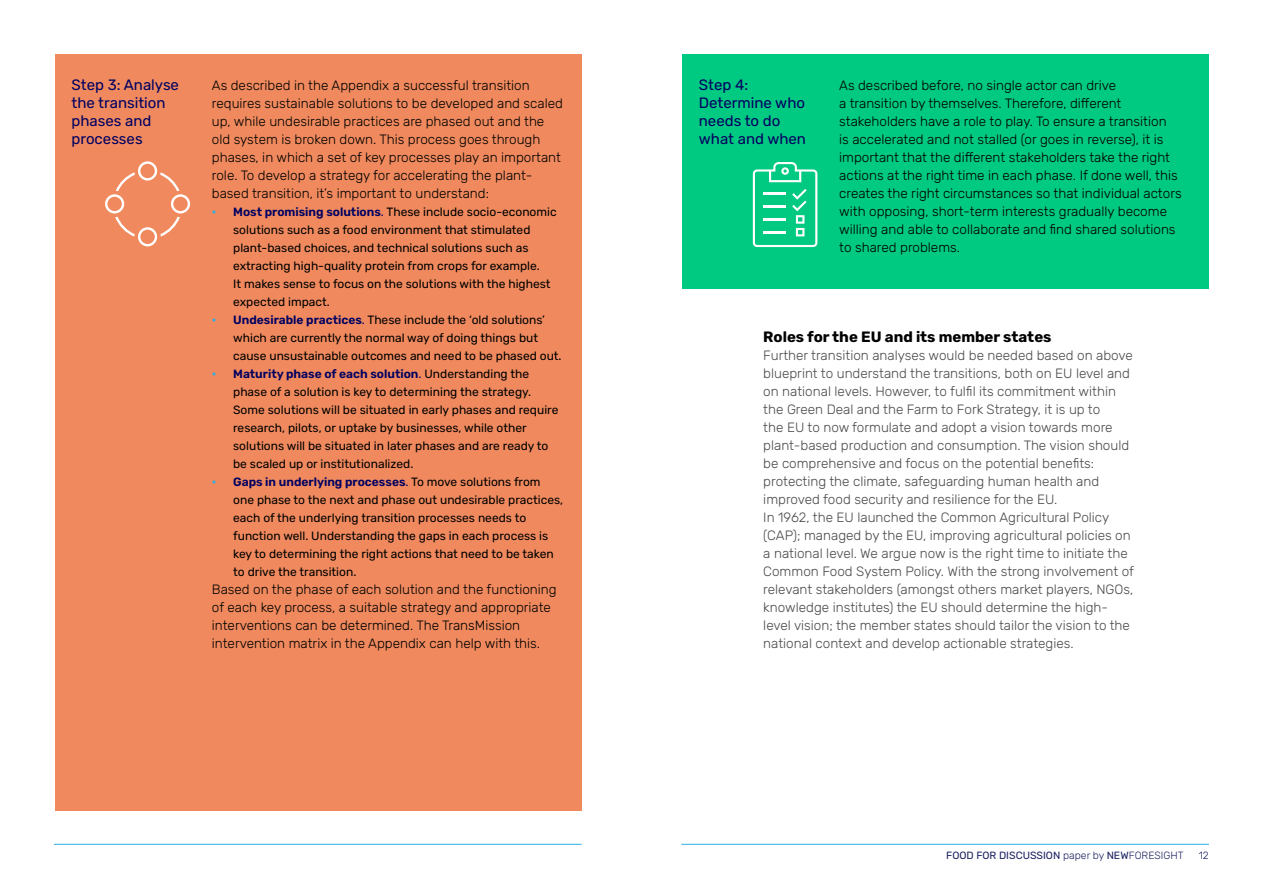
<style>
.page{position:relative;width:1263px;height:893px;background:#fff}
.page>*{position:absolute;margin:0;border:0;box-sizing:border-box;transform-origin:0 0}
.H3_NF_Anker_Paragraa{font:15px/18px "Rubik";color:#000061}
.H5_Tussenkop{font:700 15px "Rubik";color:#000}
.P_Broodtekst{font:300 13.5px/18px "Rubik";color:#000}
.P_Broodtekst-2{font:300 13.5px/18px "Rubik";color:#4a4a49}
.L_Opsomming_bullet{font:12px/18px "Rubik";color:#000}
.t1{font:10.5px "Rubik";color:#1d2362}
.t2{font:300 10.5px "Rubik";color:#1d2362}
.s1{font-weight:700;color:#2dafe6}
.s2{font-weight:600;color:#000061}
.s3{color:#000061}
.s4{font-weight:300}
</style>
<div class="page">
<hr style="left:54px;top:844px;width:528px;height:1px;background:#2dafe6">
<hr style="left:681px;top:844px;width:528px;height:1px;background:#2dafe6">
<div style="left:55px;top:54px;width:527px;height:756px;background:#f08a5e"></div>
<svg style="left:105px;top:161px;width:85px;height:85px"></svg>
<div style="left:682px;top:54px;width:527px;height:234px;background:#00c981"></div>
<svg style="left:753px;top:162px;width:64px;height:85px"></svg>
<h3 class="H3_NF_Anker_Paragraa" style="left:72px;top:76px;width:109px">Step 3: Analyse the transition phases and processes</h3>
<p class="P_Broodtekst" style="left:839px;top:77px;width:344px">As described before, no single actor can drive<br>a transition by themselves. Therefore, different stakeholders have a role to play. To ensure a transition<br>is accelerated and not stalled (or goes in reverse), it is important that the different stakeholders take the right actions at the right time in each phase. If done well, this creates the right circumstances so that individual actors with opposing, short-term interests gradually become willing and able to collaborate and find shared solutions to shared problems.</p>
<h3 class="H3_NF_Anker_Paragraa" style="left:699px;top:76px;width:109px">Step 4:<br>Determine who needs to do what and when</h3>
<p class="P_Broodtekst" style="left:212px;top:77px;width:353px">As described in the Appendix a successful transition requires sustainable solutions to be developed and scaled up, while undesirable practices are phased out and the old system is broken down. This process goes through phases, in which a set of key processes play an important role. To develop a strategy for accelerating the plant&shy;based transition, it’s important to understand:</p>
<p class="L_Opsomming_bullet" style="left:233px;top:203px;width:325px;text-indent:-21px"><span class="s1">•</span> <span class="s2">Most promising solutions</span><span class="s3">.</span> These include socio-economic solutions such as a food environment that stimulated plant-based choices, and technical solutions such as extracting high-quality protein from crops for example.<br>It makes sense to focus on the solutions with the highest expected impact.</p>
<p class="L_Opsomming_bullet" style="left:233px;top:311px;width:330px;text-indent:-21px"><span class="s1">•</span> <span class="s2">Undesirable practices</span><span class="s3">.</span> These include the ‘old solutions’ which are currently the normal way of doing things but cause unsustainable outcomes and need to be phased out.</p>
<p class="L_Opsomming_bullet" style="left:233px;top:365px;width:327px;text-indent:-21px"><span class="s1">•</span> <span class="s2">Maturity phase of each solution</span><span class="s3">.</span> Understanding the phase of a solution is key to determining the strategy.<br>Some solutions will be situated in early phases and require research, pilots, or uptake by businesses, while other solutions will be situated in later phases and are ready to be scaled up or institutionalized.</p>
<p class="L_Opsomming_bullet" style="left:233px;top:473px;width:331px;text-indent:-21px"><span class="s1">•</span> <span class="s2">Gaps in underlying processes</span><span class="s3">.</span> To move solutions from one phase to the next and phase out undesirable practices, each of the underlying transition processes needs to function well. Understanding the gaps in each process is key to determining the right actions that need to be taken to drive the transition.</p>
<p class="P_Broodtekst" style="left:212px;top:581px;width:346px">Based on the phase of each solution and the functioning of each key process, a suitable strategy and appropriate interventions can be determined. The TransMission intervention matrix in the Appendix can help with this.</p>
<h5 class="H5_Tussenkop" style="left:763px;top:328px;width:290px">Roles for the EU and its member states</h5>
<p class="P_Broodtekst-2" style="left:763px;top:347px;width:371px">Further transition analyses would be needed based on above blueprint to understand the transitions, both on EU level and on national levels. However, to fulfil its commitment within the Green Deal and the Farm to Fork Strategy, it is up to<br>the EU to now formulate and adopt a vision towards more plant-based production and consumption. The vision should be comprehensive and focus on the potential benefits: protecting the climate, safeguarding human health and improved food security and resilience for the EU.</p>
<p class="P_Broodtekst-2" style="left:763px;top:509px;width:372px">In 1962, the EU launched the Common Agricultural Policy (CAP); managed by the EU, improving agricultural policies on a national level. We argue now is the right time to initiate the Common Food System Policy. With the strong involvement of relevant stakeholders (amongst others market players, NGOs, knowledge institutes) the EU should determine the high&shy;level vision; the member states should tailor the vision to the national context and develop actionable strategies.</p>
<p class="t1" style="left:946px;top:850px;width:239px">FOOD FOR DISCUSSION <span class="s4">paper by</span> NEW<span class="s4">FORESIGHT</span></p>
<p class="t2" style="left:1199px;top:850px;width:12px">12</p>
</div>
